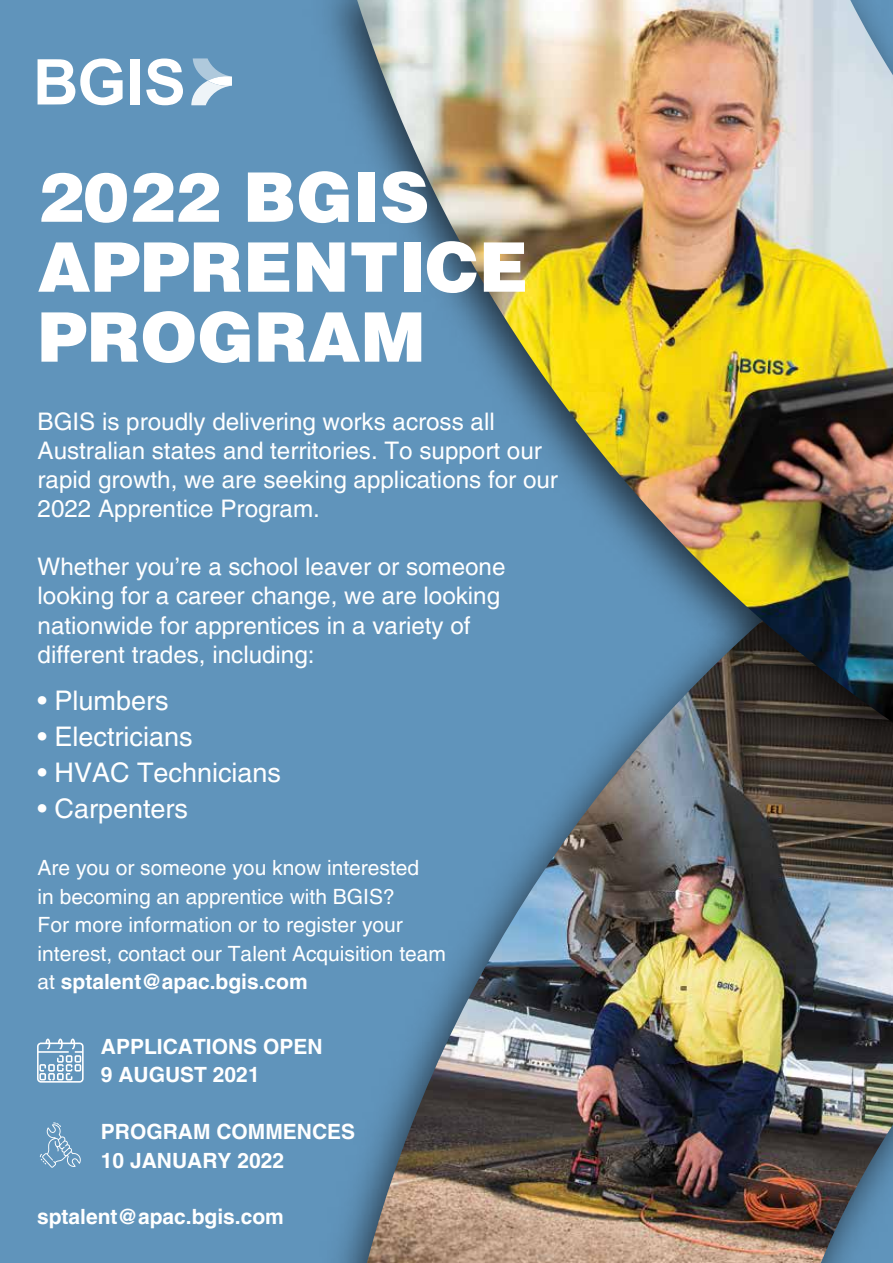
<style>
.page{position:relative;width:893px;height:1263px;background:#6094bb}
.page>*{position:absolute;margin:0;border:0;box-sizing:border-box;transform-origin:0 0}
.t1{font:900 68.4px/69.9px "Helvetica LT Pro";color:#fff}
.t2{font:27px "Helvetica LT Pro";color:#fff}
.t3{font:24.15px/29.1px "Helvetica LT Pro";color:#fff}
.t4{font:21px/28.5px "Helvetica LT Pro";color:#fff}
.t5{font:700 21px/28.5px "Helvetica LT Pro";color:#fff}
.s1{font-weight:700}
</style>
<div class="page">
<img style="left:367px;top:795px;width:526px;height:468px">
<img style="left:328px;top:0;width:565px;height:795px">
<img style="left:357px;top:0;width:536px;height:722px">
<svg style="left:38px;top:59px;width:85px;height:46px"></svg>
<div style="left:131px;top:59px;width:9px;height:45px;background:#fff"></div>
<svg style="left:146px;top:59px;width:37px;height:46px"></svg>
<svg style="left:191px;top:58px;width:41px;height:47px"></svg>
<svg style="left:37px;top:1038px;width:47px;height:45px"></svg>
<svg style="left:40px;top:1122px;width:41px;height:46px"></svg>
<h1 class="t1" style="left:38px;top:162px;width:492px">2022 BGIS<br>APPRENTICE<br>PROGRAM</h1>
<p class="t3" style="left:38px;top:407px;width:522px">BGIS is proudly delivering works across all Australian states and territories. To support our rapid growth, we are seeking applications for our 2022 Apprentice Program.</p>
<p class="t3" style="left:38px;top:552px;width:469px">Whether you’re a school leaver or someone looking for a career change, we are looking nationwide for apprentices in a variety of different trades, including:</p>
<p class="t2" style="left:38px;top:685px;width:132px">• Plumbers</p>
<p class="t2" style="left:38px;top:721px;width:156px">• Electricians</p>
<p class="t2" style="left:38px;top:757px;width:245px">• HVAC Technicians</p>
<p class="t2" style="left:38px;top:793px;width:152px">• Carpenters</p>
<p class="t4" style="left:38px;top:853px;width:410px">Are you or someone you know interested<br>in becoming an apprentice with BGIS?<br>For more information or to register your interest, contact our Talent Acquisition team at <span class="s1">sptalent@apac.bgis.com</span></p>
<p class="t5" style="left:101px;top:1032px;width:223px">APPLICATIONS OPEN<br>9 AUGUST 2021</p>
<p class="t5" style="left:101px;top:1117px;width:256px">PROGRAM COMMENCES<br>10 JANUARY 2022</p>
<p class="t5" style="left:37px;top:1202px;width:248px">sptalent@apac.bgis.com</p>
</div>
